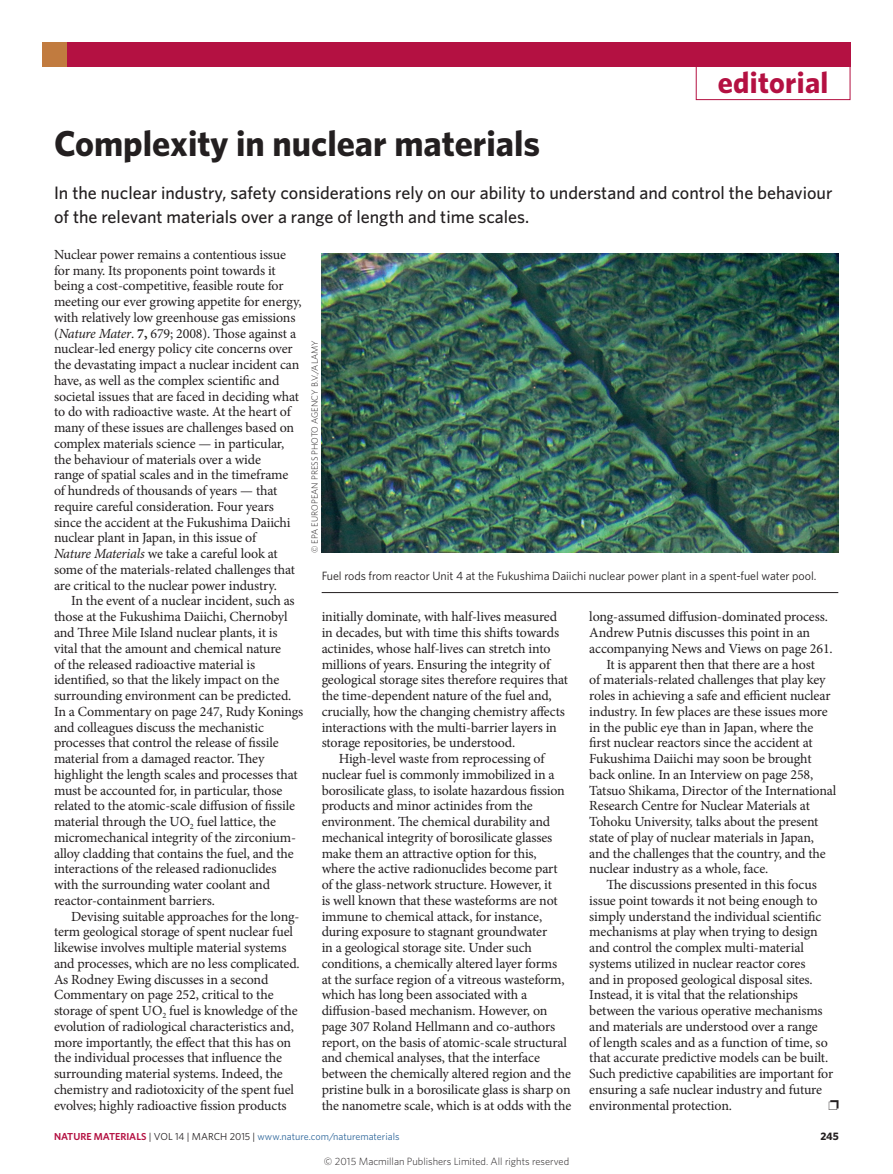
<style>
.page{position:relative;width:893px;height:1174px;background:#fff}
.page>*{position:absolute;margin:0;border:0;box-sizing:border-box;transform-origin:0 0}
.Title{font:700 36px "Whitney";color:#231f20}
.t1{font:700 30px "Whitney";letter-spacing:.01em;color:#b41142}
.Standfirst{font:500 18px/24px "Whitney";color:#231f20}
.Body_text{font:13.95px/15.8px "Minion Pro";letter-spacing:-.01em;color:#231f20}
.Body_first{font:13.95px/15.8px "Minion Pro";letter-spacing:-.01em;color:#231f20}
.Figure_caption{font:12px "Whitney";letter-spacing:-.005em;color:#231f20}
.t2{font:700 10.8px "Whitney";color:#231f20}
.t3{font:300 10.5px "Whitney";color:#231f20}
.t4{font:10.2px "Whitney";color:#2f679b}
.Picture_credit{font:300 9px "Whitney";color:#231f20}
.s1{font-style:italic}
.s2{font-weight:700}
.s3{font-weight:600;color:#b41142}
.s4{color:#231f20}
</style>
<div class="page">
<div style="left:696px;top:66px;width:154px;height:34px;border:1px solid #b41142"></div>
<div style="left:43px;top:43px;width:807px;height:24px;background:#b41142"></div>
<div style="left:43px;top:43px;width:24px;height:24px;background:#c17b3f"></div>
<hr style="left:322px;top:592px;width:516px;height:1px;background:#231f20">
<img style="left:322px;top:253px;width:516px;height:300px">
<p class="Title" style="left:54px;top:120px;width:488px">Complexity in nuclear materials</p>
<h2 class="t1" style="left:718px;top:62px;width:112px">editorial</h2>
<p class="Standfirst" style="left:54px;top:181px;width:780px">In the nuclear industry, safety considerations rely on our ability to understand and control the behaviour of the relevant materials over a range of length and time scales.</p>
<p class="Body_first" style="left:54px;top:246px;width:249px">Nuclear power remains a contentious issue for many. Its proponents point towards it being a cost-competitive, feasible route for meeting our ever growing appetite for energy, with relatively low greenhouse gas emissions (<span class="s1">Nature Mater</span>. <span class="s2">7,</span> 679; 2008). Those against a nuclear-led energy policy cite concerns over the devastating impact a nuclear incident can have, as well as the complex scientific and societal issues that are faced in deciding what to do with radioactive waste. At the heart of many of these issues are challenges based on complex materials science — in particular, the behaviour of materials over a wide<br>range of spatial scales and in the timeframe of hundreds of thousands of years — that require careful consideration. Four years since the accident at the Fukushima Daiichi nuclear plant in Japan, in this issue of<br><span class="s1">Nature Materials</span> we take a careful look at some of the materials-related challenges that are critical to the nuclear power industry.</p>
<p class="Body_text" style="left:54px;top:593px;width:251px;text-indent:17px">In the event of a nuclear incident, such as those at the Fukushima Daiichi, Chernobyl and Three Mile Island nuclear plants, it is vital that the amount and chemical nature<br>of the released radioactive material is identified, so that the likely impact on the surrounding environment can be predicted.<br>In a Commentary on page 247, Rudy Konings and colleagues discuss the mechanistic processes that control the release of fissile material from a damaged reactor. They highlight the length scales and processes that must be accounted for, in particular, those related to the atomic-scale diffusion of fissile material through the UO<sub>2</sub> fuel lattice, the micromechanical integrity of the zirconium&shy;alloy cladding that contains the fuel, and the interactions of the released radionuclides with the surrounding water coolant and reactor-containment barriers.</p>
<p class="Body_text" style="left:54px;top:908px;width:247px;text-indent:17px">Devising suitable approaches for the long&shy;term geological storage of spent nuclear fuel likewise involves multiple material systems and processes, which are no less complicated.<br>As Rodney Ewing discusses in a second Commentary on page 252, critical to the storage of spent UO<sub>2</sub> fuel is knowledge of the evolution of radiological characteristics and, more importantly, the effect that this has on the individual processes that influence the surrounding material systems. Indeed, the chemistry and radiotoxicity of the spent fuel evolves; highly radioactive fission products</p>
<p class="Picture_credit" style="left:309px;top:553px;width:214px;rotate:-90deg">© EPA EUROPEAN PRESS PHOTO AGENCY B.V./ALAMY</p>
<p class="Figure_caption" style="left:322px;top:567px;width:496px">Fuel rods from reactor Unit 4 at the Fukushima Daiichi nuclear power plant in a spent-fuel water pool.</p>
<p class="Body_text" style="left:322px;top:609px;width:248px">initially dominate, with half-lives measured in decades, but with time this shifts towards actinides, whose half-lives can stretch into millions of years. Ensuring the integrity of geological storage sites therefore requires that the time-dependent nature of the fuel and, crucially, how the changing chemistry affects interactions with the multi-barrier layers in storage repositories, be understood.</p>
<p class="Body_text" style="left:322px;top:750px;width:251px;text-indent:17px">High-level waste from reprocessing of nuclear fuel is commonly immobilized in a borosilicate glass, to isolate hazardous fission products and minor actinides from the environment. The chemical durability and mechanical integrity of borosilicate glasses make them an attractive option for this, where the active radionuclides become part of the glass-network structure. However, it<br>is well known that these wasteforms are not immune to chemical attack, for instance, during exposure to stagnant groundwater<br>in a geological storage site. Under such conditions, a chemically altered layer forms<br>at the surface region of a vitreous wasteform, which has long been associated with a diffusion-based mechanism. However, on page 307 Roland Hellmann and co-authors report, on the basis of atomic-scale structural and chemical analyses, that the interface between the chemically altered region and the pristine bulk in a borosilicate glass is sharp on the nanometre scale, which is at odds with the</p>
<p class="Body_text" style="left:589px;top:609px;width:245px">long-assumed diffusion-dominated process.<br>Andrew Putnis discusses this point in an accompanying News and Views on page 261.</p>
<p class="Body_text" style="left:589px;top:656px;width:249px;text-indent:17px">It is apparent then that there are a host<br>of materials-related challenges that play key roles in achieving a safe and efficient nuclear industry. In few places are these issues more in the public eye than in Japan, where the first nuclear reactors since the accident at Fukushima Daiichi may soon be brought back online. In an Interview on page 258, Tatsuo Shikama, Director of the International Research Centre for Nuclear Materials at Tohoku University, talks about the present state of play of nuclear materials in Japan, and the challenges that the country, and the nuclear industry as a whole, face.</p>
<p class="Body_text" style="left:589px;top:876px;width:245px;text-indent:17px">The discussions presented in this focus issue point towards it not being enough to simply understand the individual scientific mechanisms at play when trying to design and control the complex multi-material systems utilized in nuclear reactor cores<br>and in proposed geological disposal sites.<br>Instead, it is vital that the relationships between the various operative mechanisms and materials are understood over a range<br>of length scales and as a function of time, so that accurate predictive models can be built.<br>Such predictive capabilities are important for ensuring a safe nuclear industry and future environmental protection.</p>
<p class="t4" style="left:54px;top:1129px;width:347px"><span class="s3">NATURE MATERIALS</span> <span class="s4">| VOL 14 | MARCH 2015 |</span> www.nature.com/naturematerials</p>
<p class="t2" style="left:821px;top:1129px;width:20px">245</p>
<p class="t3" style="left:324px;top:1154px;width:247px">© 2015 Macmillan Publishers Limited. All rights reserved</p>
</div>
